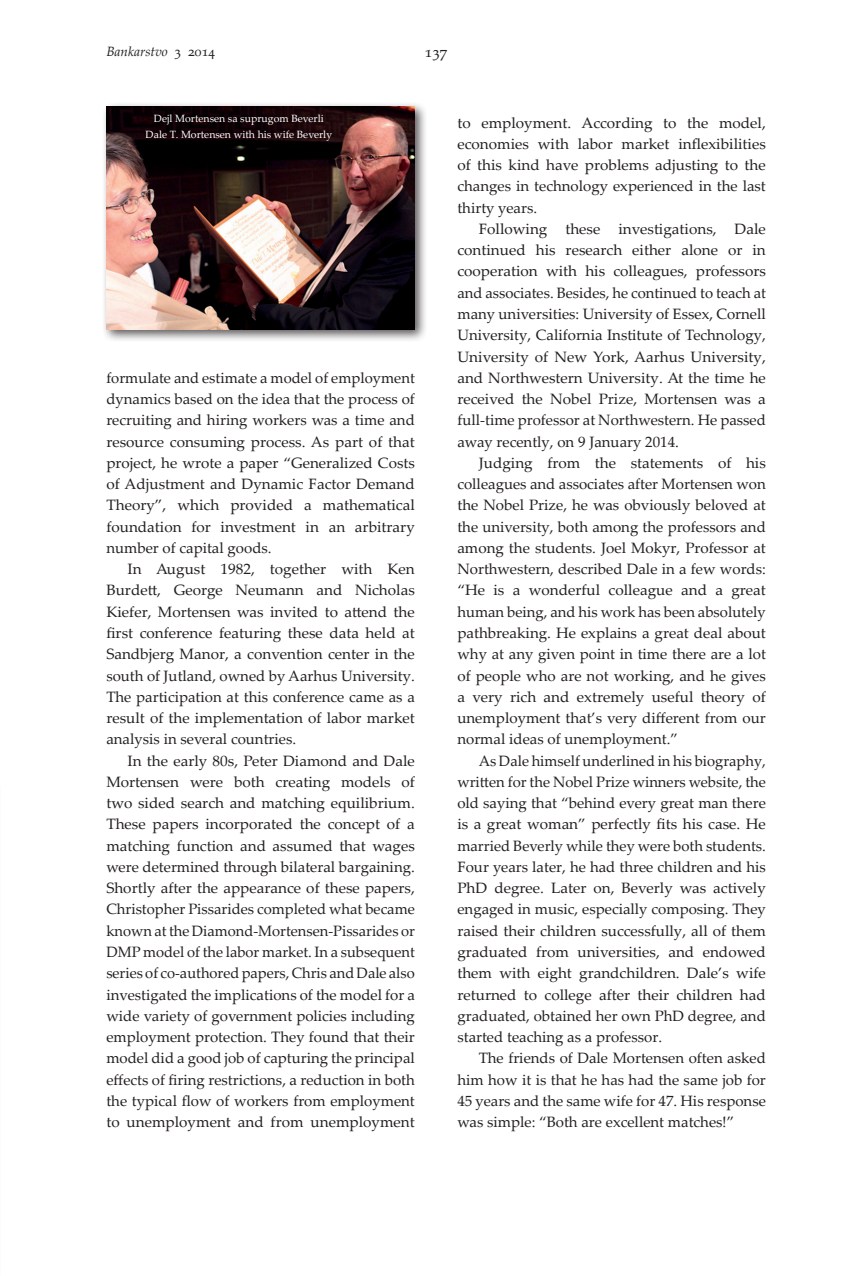
<style>
.page{position:relative;width:851px;height:1276px;background:#fff}
.page>*{position:absolute;margin:0;border:0;box-sizing:border-box;transform-origin:0 0}
.t1{font:15px/21.3px "Palatino Linotype";color:#231f20;text-align:justify}
.t2{font:italic 13.5px "Palatino Linotype";color:#231f20}
.t3{font:10.5px/15.6px "Palatino Linotype";color:#fff;text-align:center}
.s1{font-style:normal}
</style>
<div class="page">
<div style="left:102px;top:102px;width:326px;height:241px;background:#231f20;opacity:.75"></div>
<img style="left:106px;top:106px;width:309px;height:224px">
<p class="t2" style="left:106px;top:42px;width:110px">Bankarstvo <span class="s1">3 2014</span></p>
<p class="t1" style="left:425px;top:40px;width:24px">137</p>
<p class="t3" style="left:146px;top:110px;width:188px">Dejl Mortensen sa suprugom Beverli<br>Dale T. Mortensen with his wife Beverly</p>
<p class="t1" style="left:106px;top:366px;width:310px">formulate and estimate a model of employment dynamics based on the idea that the process of recruiting and hiring workers was a time and resource consuming process. As part of that project, he wrote a paper “Generalized Costs of Adjustment and Dynamic Factor Demand Theory”, which provided a mathematical foundation for investment in an arbitrary number of capital goods.</p>
<p class="t1" style="left:106px;top:558px;width:310px;text-indent:21px">In August 1982, together with Ken Burdett, George Neumann and Nicholas Kiefer, Mortensen was invited to attend the first conference featuring these data held at Sandbjerg Manor, a convention center in the south of Jutland, owned by Aarhus University.<br>The participation at this conference came as a result of the implementation of labor market analysis in several countries.</p>
<p class="t1" style="left:106px;top:749px;width:310px;text-indent:21px">In the early 80s, Peter Diamond and Dale Mortensen were both creating models of two sided search and matching equilibrium.<br>These papers incorporated the concept of a matching function and assumed that wages were determined through bilateral bargaining.<br>Shortly after the appearance of these papers, Christopher Pissarides completed what became known at the Diamond-Mortensen-Pissarides or DMP model of the labor market. In a subsequent series of co-authored papers, Chris and Dale also investigated the implications of the model for a wide variety of government policies including employment protection. They found that their model did a good job of capturing the principal effects of firing restrictions, a reduction in both the typical flow of workers from employment to unemployment and from unemployment</p>
<p class="t1" style="left:457px;top:111px;width:310px">to employment. According to the model, economies with labor market inflexibilities of this kind have problems adjusting to the changes in technology experienced in the last thirty years.</p>
<p class="t1" style="left:457px;top:218px;width:310px;text-indent:21px">Following these investigations, Dale continued his research either alone or in cooperation with his colleagues, professors and associates. Besides, he continued to teach at many universities: University of Essex, Cornell University, California Institute of Technology, University of New York, Aarhus University, and Northwestern University. At the time he received the Nobel Prize, Mortensen was a full-time professor at Northwestern. He passed away recently, on 9 January 2014.</p>
<p class="t1" style="left:457px;top:451px;width:310px;text-indent:21px">Judging from the statements of his colleagues and associates after Mortensen won the Nobel Prize, he was obviously beloved at the university, both among the professors and among the students. Joel Mokyr, Professor at Northwestern, described Dale in a few words: “He is a wonderful colleague and a great human being, and his work has been absolutely pathbreaking. He explains a great deal about why at any given point in time there are a lot of people who are not working, and he gives a very rich and extremely useful theory of unemployment that’s very different from our normal ideas of unemployment.”</p>
<p class="t1" style="left:457px;top:749px;width:310px;text-indent:21px">As Dale himself underlined in his biography, written for the Nobel Prize winners website, the old saying that “behind every great man there is a great woman” perfectly fits his case. He married Beverly while they were both students.<br>Four years later, he had three children and his PhD degree. Later on, Beverly was actively engaged in music, especially composing. They raised their children successfully, all of them graduated from universities, and endowed them with eight grandchildren. Dale’s wife returned to college after their children had graduated, obtained her own PhD degree, and started teaching as a professor.</p>
<p class="t1" style="left:457px;top:1047px;width:310px;text-indent:21px">The friends of Dale Mortensen often asked him how it is that he has had the same job for 45 years and the same wife for 47. His response was simple: “Both are excellent matches!”</p>
</div>
